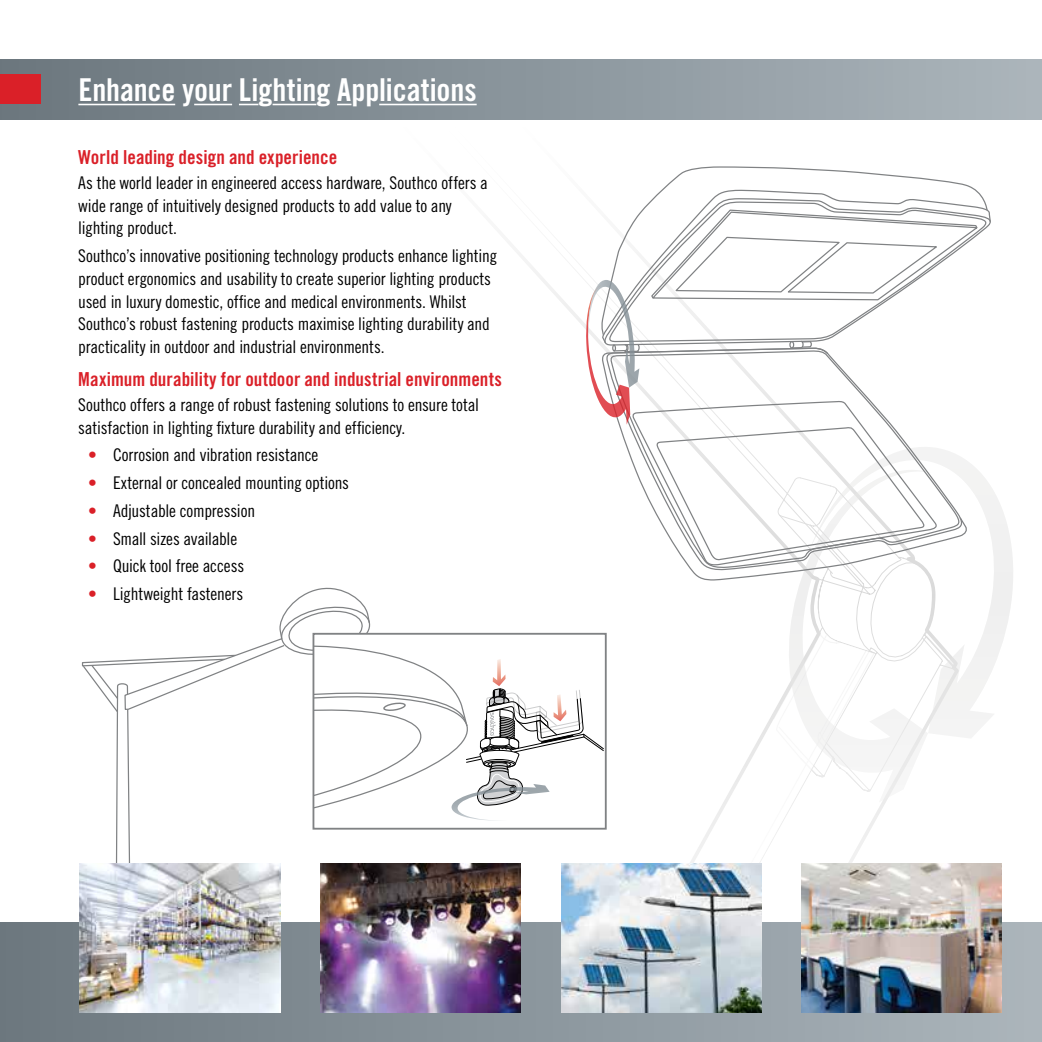
<style>
.page{position:relative;width:1042px;height:1042px;background:#fff}
.page>*{position:absolute;margin:0;border:0;box-sizing:border-box;transform-origin:0 0}
.t1{font:31.5px "Trade Gothic Bold Cond Twenty";letter-spacing:-.005em;color:#fff}
.t2{font:19.25px "Trade Gothic Bold Cond Twenty";color:#da2028}
.t3{font:17.5px/22.8px "Trade Gothic Cond Eighteen";letter-spacing:-.015em;color:#000}
.s1{color:#da2028}
</style>
<div class="page">
<svg style="left:789px;top:581px;width:136px;height:222px"></svg>
<svg style="left:807px;top:463px;width:206px;height:275px"></svg>
<svg style="left:81px;top:587px;width:523px;height:336px"></svg>
<div style="left:0;top:923px;width:1042px;height:119px;background:linear-gradient(to right,#6c777f,#abb5bb)"></div>
<img style="left:561px;top:863px;width:200px;height:149px">
<img style="left:320px;top:863px;width:201px;height:149px">
<img style="left:801px;top:863px;width:201px;height:149px">
<img style="left:79px;top:863px;width:201px;height:149px">
<div style="left:0;top:60px;width:1042px;height:59px;background:linear-gradient(to right,#6b767d,#abb5bb)"></div>
<hr style="left:78px;top:104px;width:97px;height:1px;background:#fff">
<hr style="left:194px;top:104px;width:38px;height:1px;background:#fff">
<svg style="left:239px;top:104px;width:19px;height:1px"></svg>
<hr style="left:273px;top:104px;width:43px;height:1px;background:#fff">
<svg style="left:337px;top:104px;width:14px;height:1px"></svg>
<hr style="left:379px;top:104px;width:98px;height:1px;background:#fff">
<div style="left:0;top:74px;width:40px;height:30px;background:#da2028"></div>
<svg style="left:619px;top:355px;width:350px;height:226px"></svg>
<svg style="left:632px;top:400px;width:306px;height:166px"></svg>
<svg style="left:640px;top:210px;width:351px;height:145px"></svg>
<svg style="left:611px;top:166px;width:377px;height:170px"></svg>
<svg style="left:789px;top:340px;width:23px;height:9px"></svg>
<svg style="left:586px;top:280px;width:54px;height:145px"></svg>
<h1 class="t1" style="left:78px;top:71px;width:400px">Enhance your Lighting Applications</h1>
<p class="t2" style="left:78px;top:145px;width:260px">World leading design and experience</p>
<p class="t3" style="left:78px;top:171px;width:411px">As the world leader in engineered access hardware, Southco offers a wide range of intuitively designed products to add value to any lighting product.</p>
<p class="t3" style="left:78px;top:244px;width:420px">Southco’s innovative positioning technology products enhance lighting product ergonomics and usability to create superior lighting products used in luxury domestic, office and medical environments. Whilst Southco’s robust fastening products maximise lighting durability and practicality in outdoor and industrial environments.</p>
<p class="t2" style="left:78px;top:367px;width:425px">Maximum durability for outdoor and industrial environments</p>
<p class="t3" style="left:78px;top:393px;width:402px">Southco offers a range of robust fastening solutions to ensure total satisfaction in lighting fixture durability and efficiency.</p>
<p class="t3" style="left:88px;top:444px;width:232px"><span class="s1">•</span> Corrosion and vibration resistance</p>
<p class="t3" style="left:88px;top:471px;width:262px"><span class="s1">•</span> External or concealed mounting options</p>
<p class="t3" style="left:88px;top:499px;width:168px"><span class="s1">•</span> Adjustable compression</p>
<p class="t3" style="left:88px;top:527px;width:150px"><span class="s1">•</span> Small sizes available</p>
<p class="t3" style="left:88px;top:554px;width:158px"><span class="s1">•</span> Quick tool free access</p>
<p class="t3" style="left:88px;top:582px;width:157px"><span class="s1">•</span> Lightweight fasteners</p>
</div>
